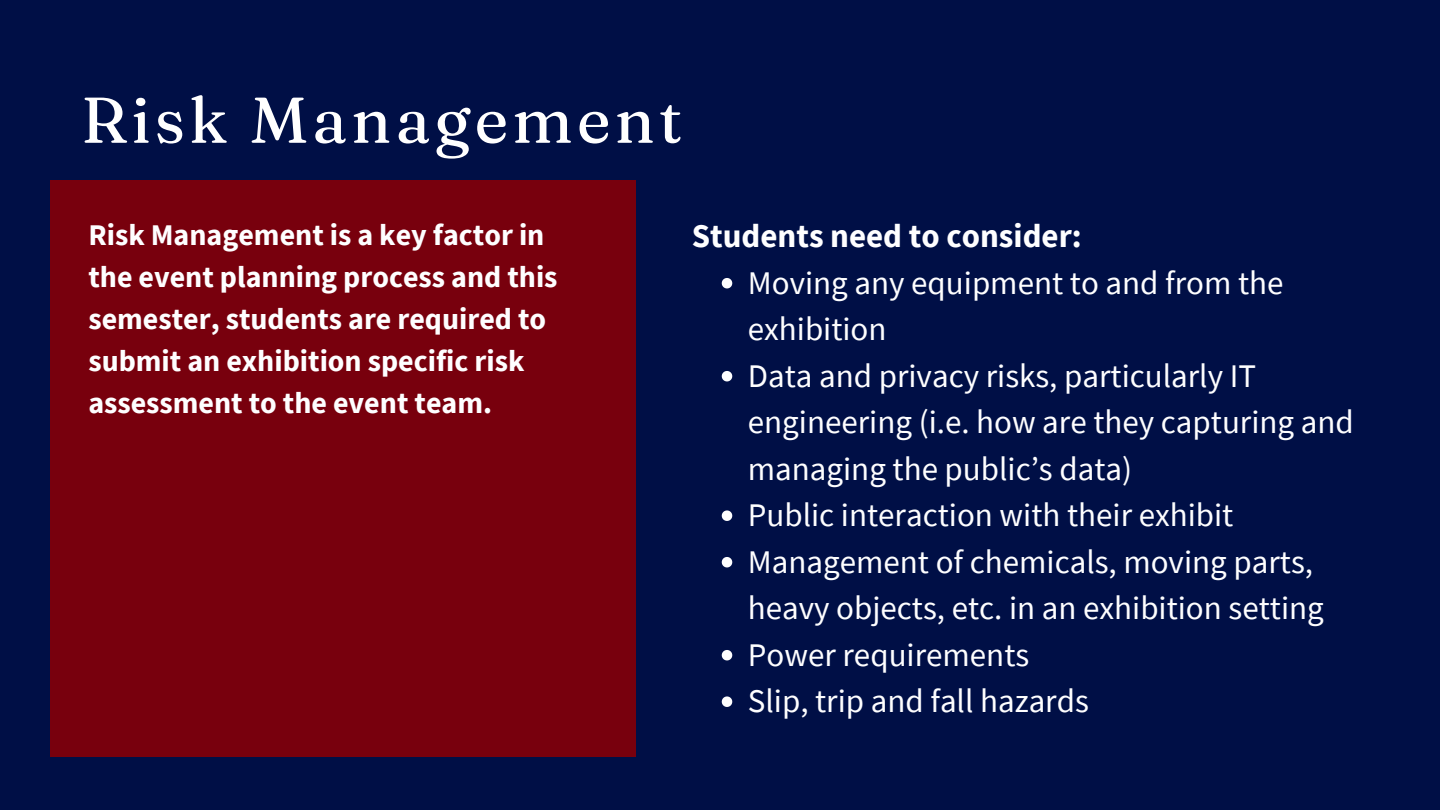
<style>
.page{position:relative;width:1440px;height:810px;background:#000f46}
.page>*{position:absolute;margin:0;border:0;box-sizing:border-box;transform-origin:0 0}
.t1{font:64.5px "Fraunces 9 pt";letter-spacing:.06em;color:#fff}
.t2{font:33px/46.5px "Source Sans Pro";color:#fefeff}
.t3{font:700 33px "Source Sans Pro";color:#fefeff}
.t4{font:700 30px/42px "Source Sans Pro";color:#fefeff}
</style>
<div class="page">
<div style="left:50px;top:180px;width:585px;height:576px;background:#78000d"></div>
<svg style="left:722px;top:278px;width:10px;height:10px"></svg>
<svg style="left:722px;top:371px;width:10px;height:10px"></svg>
<svg style="left:722px;top:510px;width:10px;height:11px"></svg>
<svg style="left:722px;top:557px;width:10px;height:10px"></svg>
<svg style="left:722px;top:650px;width:10px;height:10px"></svg>
<svg style="left:722px;top:696px;width:10px;height:11px"></svg>
<p class="t1" style="left:81px;top:80px;width:603px">Risk Management</p>
<h1 class="t4" style="left:88px;top:214px;width:471px">Risk Management is a key factor in the event planning process and this semester, students are required to submit an exhibition specific risk assessment to the event team.</h1>
<h2 class="t3" style="left:692px;top:215px;width:391px">Students need to consider:</h2>
<h2 class="t2" style="left:748px;top:259px;width:537px">Moving any equipment to and from the exhibition</h2>
<p class="t2" style="left:748px;top:352px;width:607px">Data and privacy risks, particularly IT engineering (i.e. how are they capturing and managing the public’s data)</p>
<p class="t2" style="left:748px;top:491px;width:487px">Public interaction with their exhibit</p>
<p class="t2" style="left:748px;top:538px;width:577px">Management of chemicals, moving parts, heavy objects, etc. in an exhibition setting</p>
<p class="t2" style="left:748px;top:631px;width:283px">Power requirements</p>
<p class="t2" style="left:748px;top:677px;width:343px">Slip, trip and fall hazards</p>
</div>
